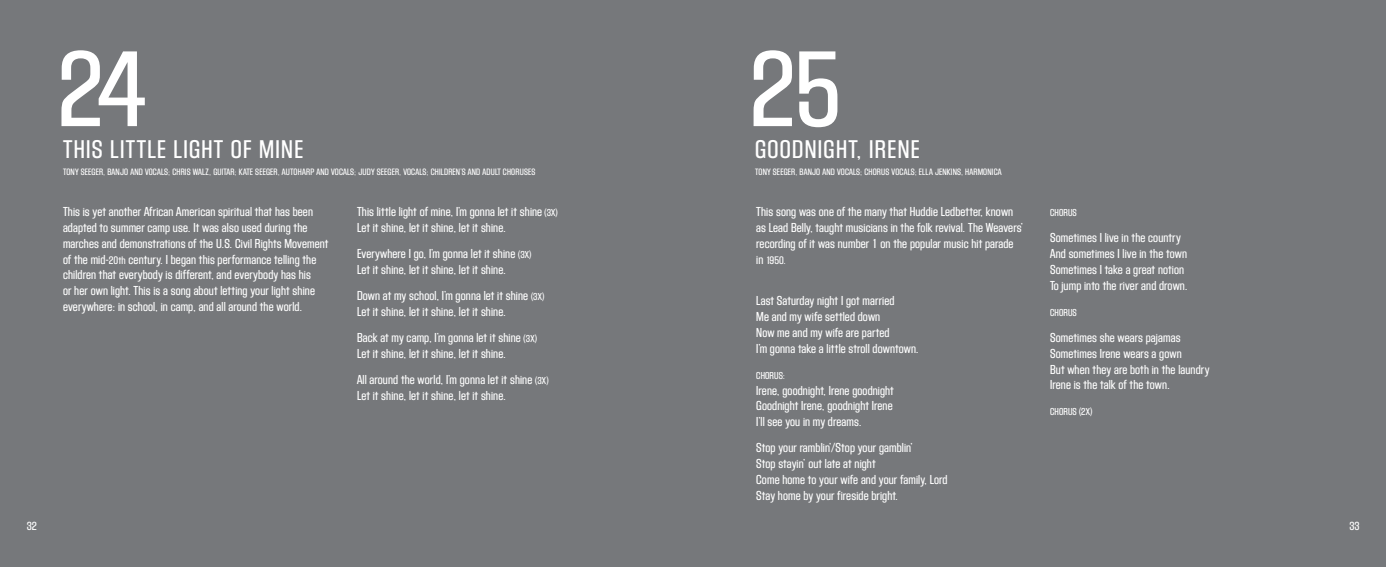
<style>
.page{position:relative;width:1386px;height:567px;background:#fff}
.page>*{position:absolute;margin:0;border:0;box-sizing:border-box;transform-origin:0 0}
.Number{font:500 condensed 112px "Block Gothic RR";color:#fff}
.Track_Title{font:500 condensed 26.6px "Block Gothic RR";letter-spacing:.05em;color:#fff}
.Lyrics{font:500 condensed 13.65px/15.8px "Block Gothic RR";letter-spacing:.01em;color:#fff}
.Description{font:500 condensed 13.65px/15.8px "Block Gothic RR";letter-spacing:.01em;color:#fff}
.t1{font:500 condensed 12.25px "Block Gothic RR";color:#fff}
.Description-2{font:500 condensed 11.38px "Block Gothic RR";color:#fff}
.Lyrics-2{font:500 condensed 10.5px "Block Gothic RR";letter-spacing:.01em;color:#fff}
.Track_Credits{font:500 condensed 9.62px "Block Gothic RR";letter-spacing:.02em;color:#fff}
.s1{font-size:11.38px}
.s2{font-size:10.5px}
.s3{font-size:13.65px}
</style>
<div class="page">
<div style="left:693px;top:0;width:693px;height:567px;background:#76787b"></div>
<div style="left:0;top:0;width:693px;height:567px;background:#76787b"></div>
<p class="Number" style="left:57px;top:31px;width:89px">24</p>
<p class="Track_Title" style="left:63px;top:135px;width:242px">THIS LITTLE LIGHT OF MINE</p>
<p class="Track_Credits" style="left:63px;top:167px;width:474px">TONY SEEGER, BANJO AND VOCALS; CHRIS WALZ, GUITAR; KATE SEEGER, AUTOHARP AND VOCALS; JUDY SEEGER, VOCALS; CHILDREN’S AND ADULT CHORUSES</p>
<p class="Description" style="left:63px;top:205px;width:267px">This is yet another African American spiritual that has been adapted to summer camp use. It was also used during the marches and demonstrations of the U.S. Civil Rights Movement of the mid-<span class="s1">20th</span> century. I began this performance telling the children that everybody is different, and everybody has his<br>or her own light. This is a song about letting your light shine everywhere: in school, in camp, and all around the world.</p>
<p class="Lyrics" style="left:357px;top:205px;width:202px">This little light of mine, I’m gonna let it shine <span class="s2">(3X)<br></span>Let it shine, let it shine, let it shine.</p>
<p class="Lyrics" style="left:357px;top:246px;width:176px">Everywhere I go, I’m gonna let it shine <span class="s2">(3X)<br></span>Let it shine, let it shine, let it shine.</p>
<p class="Lyrics" style="left:357px;top:288px;width:189px">Down at my school, I’m gonna let it shine <span class="s2">(3X)<br></span>Let it shine, let it shine, let it shine.</p>
<p class="Lyrics" style="left:357px;top:330px;width:182px">Back at my camp, I’m gonna let it shine <span class="s2">(3X)<br></span>Let it shine, let it shine, let it shine.</p>
<p class="Lyrics" style="left:357px;top:372px;width:193px">All around the world, I’m gonna let it shine <span class="s2">(3X)<br></span>Let it shine, let it shine, let it shine.</p>
<p class="Number" style="left:749px;top:31px;width:94px">25</p>
<p class="Track_Title" style="left:755px;top:135px;width:166px">GOODNIGHT, IRENE</p>
<p class="Track_Credits" style="left:755px;top:167px;width:248px">TONY SEEGER, BANJO AND VOCALS; CHORUS VOCALS; ELLA JENKINS, HARMONICA</p>
<p class="Description" style="left:756px;top:205px;width:269px">This song was one of the many that Huddie Ledbetter, known as Lead Belly, taught musicians in the folk revival. The Weavers’ recording of it was number 1 on the popular music hit parade</p>
<p class="Description-2" style="left:756px;top:254px;width:31px"><span class="s3">in</span> 1950.</p>
<p class="Lyrics" style="left:756px;top:294px;width:164px">Last Saturday night I got married<br>Me and my wife settled down<br>Now me and my wife are parted<br>I’m gonna take a little stroll downtown.</p>
<p class="Lyrics-2" style="left:756px;top:370px;width:30px">CHORUS:</p>
<p class="Lyrics" style="left:756px;top:383px;width:139px;text-align:justify">Irene, goodnight, Irene goodnight Goodnight Irene, goodnight Irene I’ll see you in my dreams.</p>
<p class="Lyrics" style="left:756px;top:440px;width:193px">Stop your ramblin’/Stop your gamblin’<br>Stop stayin’ out late at night<br>Come home to your wife and your family, Lord Stay home by your fireside bright.</p>
<p class="Lyrics-2" style="left:1050px;top:207px;width:28px">CHORUS</p>
<p class="Lyrics" style="left:1050px;top:231px;width:139px">Sometimes I live in the country<br>And sometimes I live in the town<br>Sometimes I take a great notion<br>To jump into the river and drown.</p>
<p class="Lyrics-2" style="left:1050px;top:307px;width:28px">CHORUS</p>
<p class="Lyrics" style="left:1050px;top:330px;width:161px">Sometimes she wears pajamas<br>Sometimes Irene wears a gown<br>But when they are both in the laundry<br>Irene is the talk of the town.</p>
<p class="Lyrics-2" style="left:1050px;top:406px;width:44px">CHORUS (2X)</p>
<p class="t1" style="left:27px;top:520px;width:12px">32</p>
<p class="t1" style="left:1349px;top:520px;width:12px">33</p>
</div>
